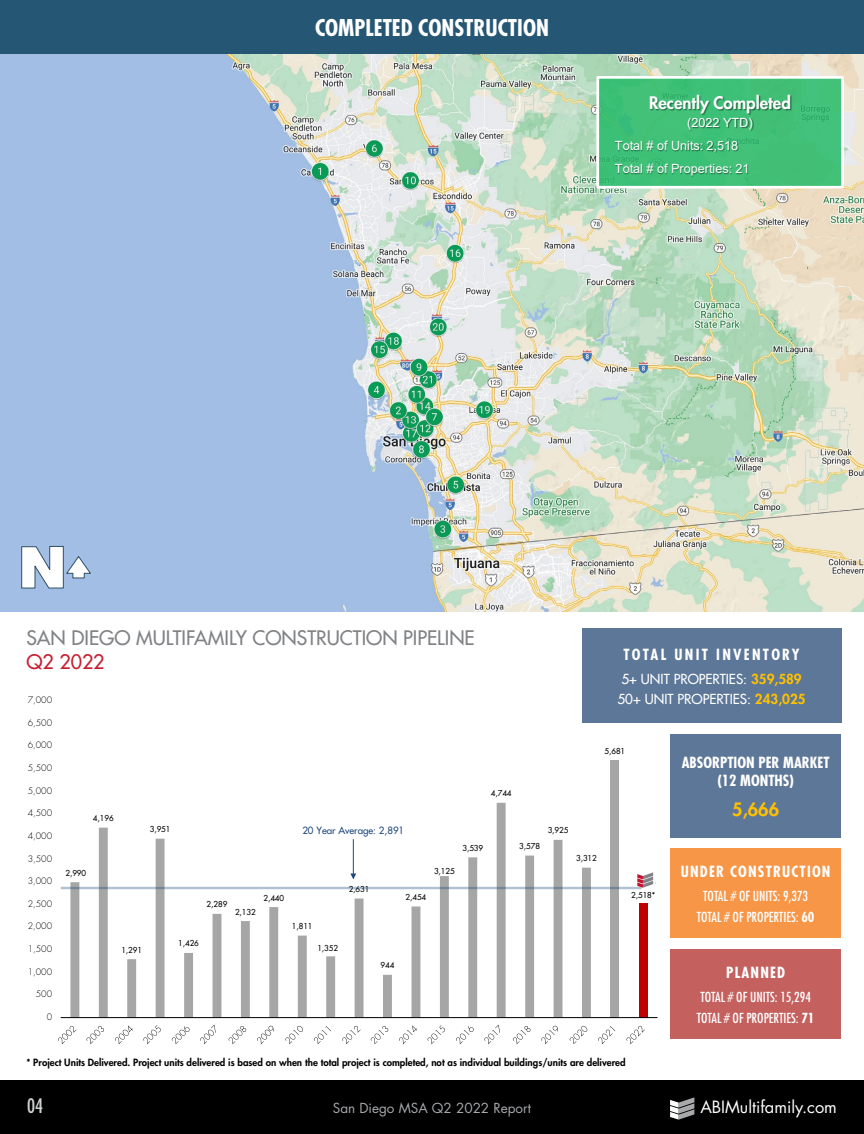
<style>
.page{position:relative;width:864px;height:1134px;background:#fff}
.page>*{position:absolute;margin:0;border:0;box-sizing:border-box;transform-origin:0 0}
.t1{font:700 condensed 22.5px "Futura Std";color:#fff}
.t2{font:500 19.5px "Futura Std";color:#808285}
.t3{font:500 19.5px "Futura Std";color:#c42030}
.t4{font:condensed 19.5px "Futura Std";color:#d1d3d4}
.t5{font:800 18px "Futura Std";color:#ffc000}
.t6{font:800 16.8px "Futura Std";color:#fff}
.t7{font:16.5px "Futura Std";color:#fff}
.t8{font:700 condensed 15px/18px "Futura Std";color:#fff;text-align:center}
.t9{font:700 condensed 15px "Futura Std";letter-spacing:.08em;color:#fff}
.t10{font:700 condensed 15px "Futura Std";letter-spacing:.15em;color:#fff}
.t11{font:condensed 13.5px/20.7px "Futura Std";color:#fff;text-align:center}
.t12{font:500 13.5px/20.7px "Futura Std";color:#fff}
.t13{font:13.5px "Futura Std";color:#a7a9ac}
.t14{font:12.6px/23.1px "Arial";color:#fff}
.t15{font:800 9.75px "Futura Std";color:#000}
.t16{font:500 9.75px "Futura Std";color:#1f497d}
.t17{font:300 8.85px "Futura Std";letter-spacing:-.005em;color:#000}
.t18{font:500 7.95px "Futura Std";letter-spacing:-.005em;color:#000}
.s1{font-weight:800;color:#ffc000}
.s2{font-weight:700}
</style>
<div class="page">
<div style="left:610px;top:760px;width:9px;height:258px;background:#a6a6a6"></div>
<div style="left:639px;top:904px;width:9px;height:114px;background:#c00000"></div>
<svg style="left:70px;top:803px;width:521px;height:214px"></svg>
<hr style="left:61px;top:1017px;width:597px;height:1px;background:#000">
<svg style="left:58px;top:1026px;width:18px;height:18px"></svg>
<svg style="left:87px;top:1026px;width:17px;height:18px"></svg>
<svg style="left:115px;top:1025px;width:18px;height:19px"></svg>
<svg style="left:143px;top:1025px;width:18px;height:19px"></svg>
<svg style="left:172px;top:1026px;width:17px;height:18px"></svg>
<svg style="left:200px;top:1025px;width:16px;height:19px"></svg>
<svg style="left:229px;top:1026px;width:17px;height:18px"></svg>
<svg style="left:257px;top:1026px;width:17px;height:18px"></svg>
<svg style="left:286px;top:1026px;width:17px;height:18px"></svg>
<svg style="left:314px;top:1026px;width:17px;height:18px"></svg>
<svg style="left:342px;top:1026px;width:19px;height:18px"></svg>
<svg style="left:371px;top:1026px;width:17px;height:18px"></svg>
<svg style="left:399px;top:1025px;width:18px;height:19px"></svg>
<svg style="left:428px;top:1025px;width:17px;height:19px"></svg>
<svg style="left:456px;top:1026px;width:18px;height:18px"></svg>
<svg style="left:484px;top:1025px;width:16px;height:19px"></svg>
<svg style="left:513px;top:1026px;width:17px;height:18px"></svg>
<svg style="left:541px;top:1026px;width:17px;height:18px"></svg>
<svg style="left:570px;top:1026px;width:17px;height:18px"></svg>
<svg style="left:598px;top:1026px;width:17px;height:18px"></svg>
<svg style="left:627px;top:1026px;width:18px;height:18px"></svg>
<hr style="left:353px;top:839px;width:1px;height:36px;background:#1f497d">
<svg style="left:350px;top:874px;width:6px;height:5px"></svg>
<hr style="left:61px;top:887px;width:581px;height:2px;background:#1f497d;opacity:.35">
<svg style="left:637px;top:872px;width:16px;height:16px"></svg>
<div style="left:670px;top:734px;width:171px;height:103px;background:#5d7798"></div>
<div style="left:670px;top:848px;width:171px;height:90px;background:#f79647"></div>
<div style="left:670px;top:949px;width:171px;height:90px;background:#c4605e"></div>
<div style="left:582px;top:629px;width:259px;height:94px;background:#5d7798"></div>
<div style="left:0;top:0;width:864px;height:54px;background:#255775"></div>
<img style="left:0;top:54px;width:864px;height:557px">
<div style="left:598px;top:77px;width:245px;height:110px;background:#42c077"></div>
<div style="left:596px;top:76px;width:248px;height:113px;border:3px solid #fff"></div>
<img style="left:650px;top:87px;width:154px;height:33px">
<img style="left:679px;top:110px;width:83px;height:29px">
<img style="left:615px;top:134px;width:133px;height:21px">
<img style="left:607px;top:156px;width:145px;height:29px">
<svg style="left:21px;top:546px;width:71px;height:43px"></svg>
<div style="left:0;top:1080px;width:864px;height:54px;background:#000"></div>
<svg style="left:670px;top:1097px;width:24px;height:23px"></svg>
<h1 class="t1" style="left:315px;top:14px;width:235px">COMPLETED CONSTRUCTION</h1>
<h3 class="t6" style="left:649px;top:92px;width:143px">Recently Completed</h3>
<p class="t14" style="left:615px;top:111px;width:139px;text-indent:72px">(2022 YTD)<br>Total # of Units: 2,518<br>Total # of Properties: 21</p>
<h2 class="t2" style="left:26px;top:626px;width:450px">SAN DIEGO MULTIFAMILY CONSTRUCTION PIPELINE</h2>
<h2 class="t3" style="left:26px;top:649px;width:80px">Q2 2022</h2>
<p class="t17" style="left:28px;top:694px;width:26px">7,000</p>
<p class="t17" style="left:28px;top:717px;width:26px">6,500</p>
<p class="t17" style="left:28px;top:740px;width:26px">6,000</p>
<p class="t17" style="left:28px;top:762px;width:26px">5,500</p>
<p class="t17" style="left:28px;top:785px;width:26px">5,000</p>
<p class="t17" style="left:28px;top:808px;width:26px">4,500</p>
<p class="t17" style="left:28px;top:830px;width:26px">4,000</p>
<p class="t17" style="left:28px;top:853px;width:26px">3,500</p>
<p class="t17" style="left:28px;top:876px;width:26px">3,000</p>
<p class="t17" style="left:28px;top:898px;width:26px">2,500</p>
<p class="t17" style="left:28px;top:921px;width:26px">2,000</p>
<p class="t17" style="left:28px;top:943px;width:26px">1,500</p>
<p class="t17" style="left:28px;top:966px;width:26px">1,000</p>
<p class="t17" style="left:36px;top:989px;width:18px">500</p>
<p class="t17" style="left:47px;top:1011px;width:7px">0</p>
<p class="t18" style="left:93px;top:813px;width:22px">4,196</p>
<p class="t18" style="left:65px;top:869px;width:22px">2,990</p>
<p class="t18" style="left:150px;top:824px;width:22px">3,951</p>
<p class="t18" style="left:121px;top:945px;width:22px">1,291</p>
<p class="t18" style="left:491px;top:788px;width:22px">4,744</p>
<p class="t18" style="left:207px;top:900px;width:22px">2,289</p>
<p class="t18" style="left:235px;top:907px;width:22px">2,132</p>
<p class="t18" style="left:263px;top:893px;width:22px">2,440</p>
<p class="t18" style="left:178px;top:939px;width:22px">1,426</p>
<p class="t16" style="left:302px;top:825px;width:103px">20 Year Average: 2,891</p>
<p class="t18" style="left:349px;top:884px;width:22px">2,631</p>
<p class="t18" style="left:406px;top:892px;width:22px">2,454</p>
<p class="t18" style="left:434px;top:866px;width:22px">3,125</p>
<p class="t18" style="left:462px;top:843px;width:22px">3,539</p>
<p class="t18" style="left:292px;top:921px;width:22px">1,811</p>
<p class="t18" style="left:317px;top:943px;width:22px">1,352</p>
<p class="t18" style="left:381px;top:960px;width:15px">944</p>
<p class="t18" style="left:519px;top:841px;width:22px">3,578</p>
<h3 class="t10" style="left:624px;top:645px;width:178px">TOTAL UNIT INVENTORY</h3>
<h3 class="t12" style="left:618px;top:668px;width:190px">5+ UNIT PROPERTIES: <span class="s1">359,589<br></span>50+ UNIT PROPERTIES: <span class="s1">243,025</span></h3>
<p class="t18" style="left:605px;top:746px;width:22px">5,681</p>
<p class="t18" style="left:548px;top:825px;width:22px">3,925</p>
<p class="t18" style="left:576px;top:853px;width:22px">3,312</p>
<p class="t18" style="left:631px;top:890px;width:26px">2,518*</p>
<h3 class="t8" style="left:682px;top:753px;width:150px">ABSORPTION PER MARKET (12 MONTHS)</h3>
<h3 class="t5" style="left:732px;top:798px;width:48px">5,666</h3>
<h3 class="t9" style="left:681px;top:862px;width:151px">UNDER CONSTRUCTION</h3>
<h3 class="t11" style="left:697px;top:885px;width:119px">TOTAL # OF UNITS: 9,373<br>TOTAL # OF PROPERTIES: <span class="s2">60</span></h3>
<h3 class="t9" style="left:726px;top:963px;width:61px">PLANNED</h3>
<h3 class="t11" style="left:697px;top:986px;width:119px;text-align:left">TOTAL # OF UNITS: 15,294<br>TOTAL # OF PROPERTIES: <span class="s2">71</span></h3>
<p class="t15" style="left:26px;top:1057px;width:601px">* Project Units Delivered. Project units delivered is based on when the total project is completed, not as individual buildings/units are delivered</p>
<h2 class="t4" style="left:27px;top:1095px;width:18px">04</h2>
<h3 class="t13" style="left:333px;top:1100px;width:200px">San Diego MSA Q2 2022 Report</h3>
<h3 class="t7" style="left:700px;top:1097px;width:138px">ABIMultifamily.com</h3>
</div>
